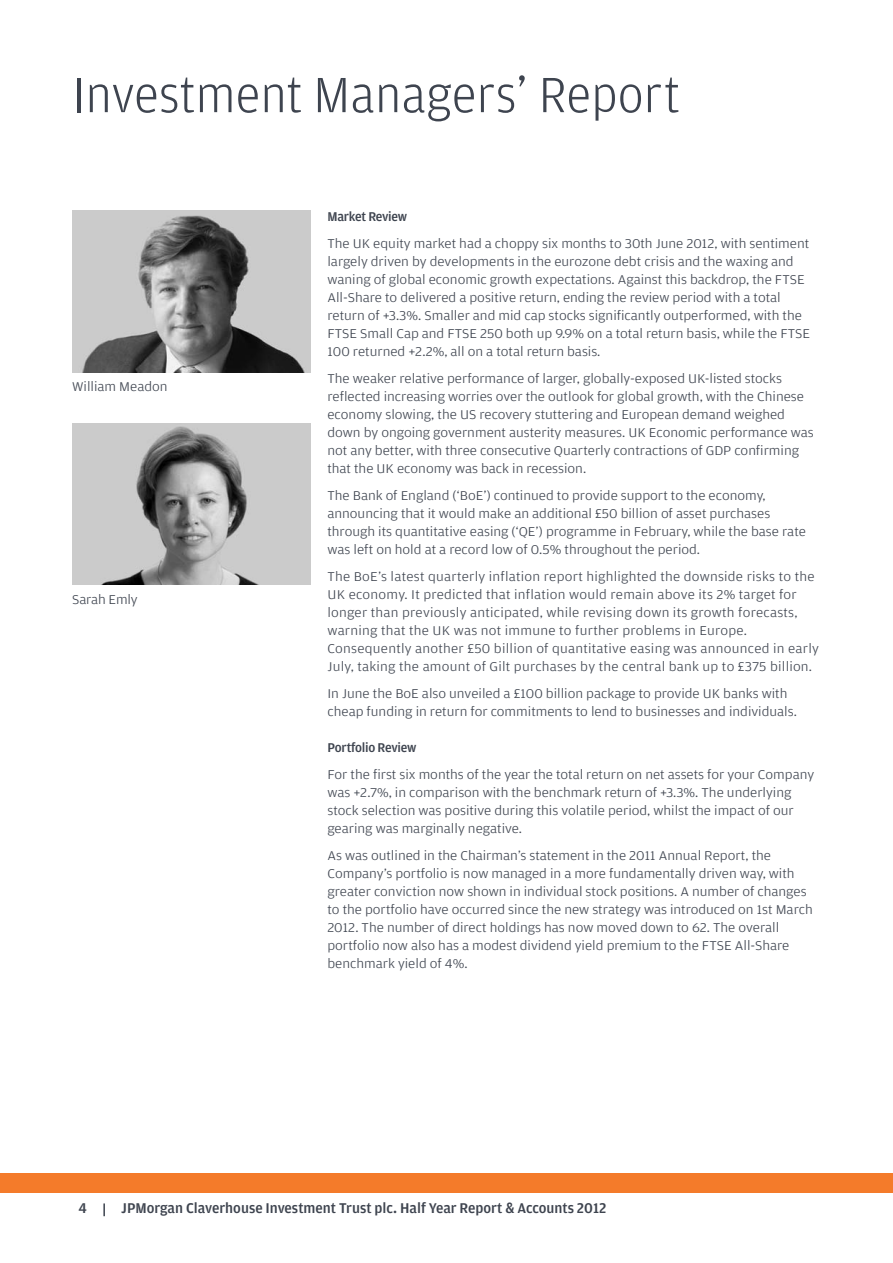
<style>
.page{position:relative;width:893px;height:1263px;background:#fff}
.page>*{position:absolute;margin:0;border:0;box-sizing:border-box;transform-origin:0 0}
.t1{font:300 52.5px "Amplitude";color:#3e444f}
.t2{font:500 15px "Amplitude";color:#3e444f}
.t3{font:300 13.5px/18px "Amplitude Wide";color:#3e444f}
.t4{font:300 13.5px/18px "Amplitude Wide";letter-spacing:.02em;color:#3e444f}
.s1{font-family:"Amplitude";font-weight:500}
</style>
<div class="page">
<img style="left:72px;top:423px;width:238px;height:162px">
<img style="left:72px;top:210px;width:238px;height:162px">
<svg style="left:103px;top:1203px;width:2px;height:13px"></svg>
<div style="left:0;top:1174px;width:893px;height:19px;background:#f47b2a"></div>
<p class="t1" style="left:72px;top:63px;width:609px">Investment Managers’ Report</p>
<p class="t3" style="left:72px;top:378px;width:97px">William Meadon</p>
<p class="t3" style="left:72px;top:590px;width:67px">Sarah Emly</p>
<p class="t3" style="left:327px;top:203px;width:483px;line-height:27px"><span class="s1">Market Review<br></span>The UK equity market had a choppy six months to 30th June 2012, with sentiment</p>
<p class="t3" style="left:327px;top:253px;width:484px">largely driven by developments in the eurozone debt crisis and the waxing and waning of global economic growth expectations. Against this backdrop, the FTSE All-Share to delivered a positive return, ending the review period with a total return of +3.3%. Smaller and mid cap stocks significantly outperformed, with the FTSE Small Cap and FTSE 250 both up 9.9% on a total return basis, while the FTSE 100 returned +2.2%, all on a total return basis.</p>
<p class="t3" style="left:327px;top:370px;width:488px">The weaker relative performance of larger, globally-exposed UK-listed stocks reflected increasing worries over the outlook for global growth, with the Chinese economy slowing, the US recovery stuttering and European demand weighed down by ongoing government austerity measures. UK Economic performance was not any better, with three consecutive Quarterly contractions of GDP confirming that the UK economy was back in recession.</p>
<p class="t3" style="left:327px;top:487px;width:480px">The Bank of England (‘BoE’) continued to provide support to the economy, announcing that it would make an additional £50 billion of asset purchases through its quantitative easing (‘QE’) programme in February, while the base rate was left on hold at a record low of 0.5% throughout the period.</p>
<p class="t4" style="left:327px;top:568px;width:493px">The BoE’s latest quarterly inflation report highlighted the downside risks to the UK economy. It predicted that inflation would remain above its 2% target for longer than previously anticipated, while revising down its growth forecasts, warning that the UK was not immune to further problems in Europe.<br>Consequently another £50 billion of quantitative easing was announced in early July, taking the amount of Gilt purchases by the central bank up to £375 billion.</p>
<p class="t3" style="left:327px;top:685px;width:471px">In June the BoE also unveiled a £100 billion package to provide UK banks with cheap funding in return for commitments to lend to businesses and individuals.</p>
<p class="t3" style="left:327px;top:734px;width:488px;line-height:27px"><span class="s1">Portfolio Review<br></span>For the first six months of the year the total return on net assets for your Company</p>
<p class="t3" style="left:327px;top:784px;width:468px">was +2.7%, in comparison with the benchmark return of +3.3%. The underlying stock selection was positive during this volatile period, whilst the impact of our gearing was marginally negative.</p>
<p class="t3" style="left:327px;top:847px;width:487px">As was outlined in the Chairman’s statement in the 2011 Annual Report, the Company’s portfolio is now managed in a more fundamentally driven way, with greater conviction now shown in individual stock positions. A number of changes to the portfolio have occurred since the new strategy was introduced on 1st March 2012. The number of direct holdings has now moved down to 62. The overall portfolio now also has a modest dividend yield premium to the FTSE All-Share benchmark yield of 4%.</p>
<p class="t2" style="left:79px;top:1199px;width:10px">4</p>
<p class="t2" style="left:121px;top:1199px;width:487px">JPMorgan Claverhouse Investment Trust plc. Half Year Report &amp; Accounts 2012</p>
</div>
